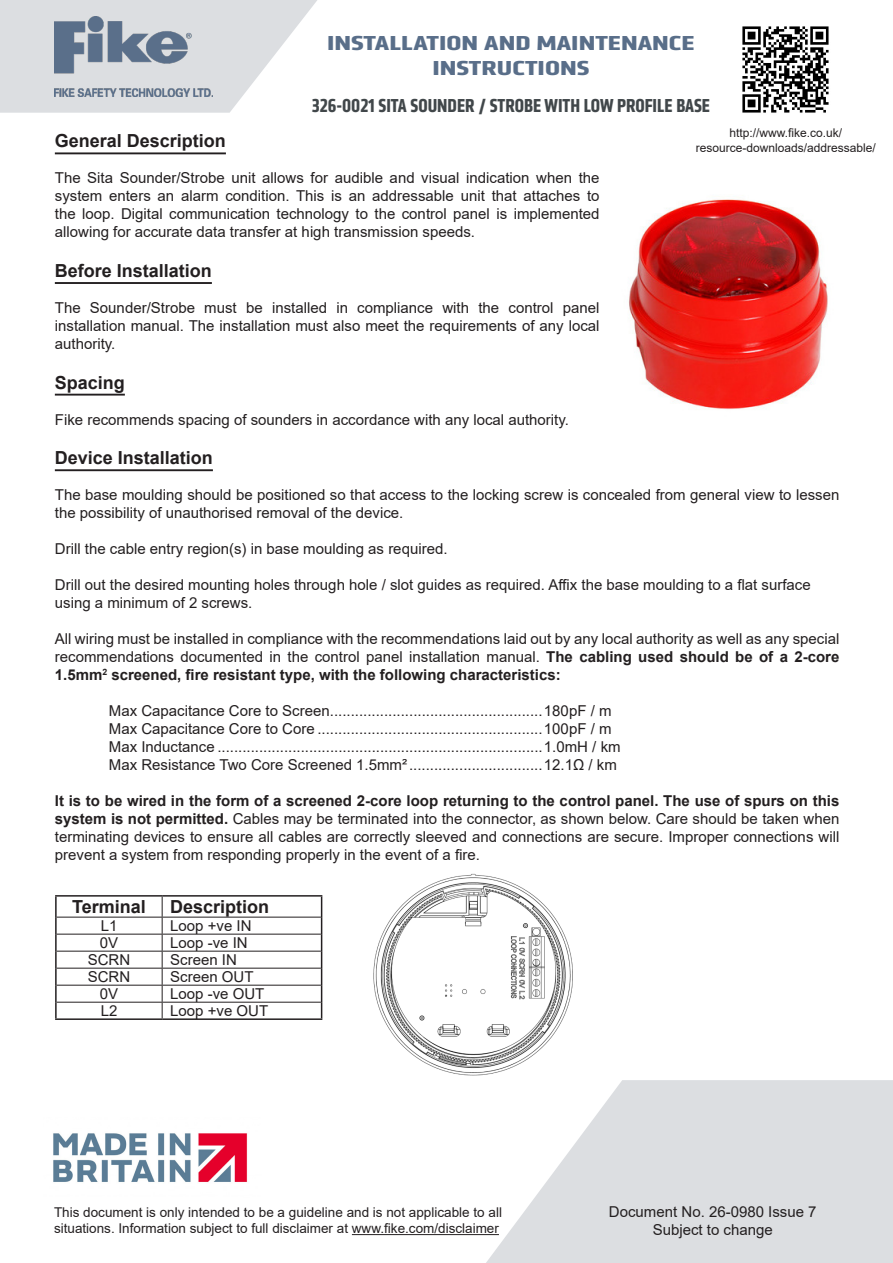
<style>
.page{position:relative;width:893px;height:1263px;background:#fff}
.page>*{position:absolute;margin:0;border:0;box-sizing:border-box;transform-origin:0 0}
.t1{font:700 21px/25.2px "Klavika Condensed";color:#596e89;text-align:center;scale:1.5 1}
.t2{font:700 19.5px "Klavika Condensed";color:#41474a}
.Normal_wrd_6{font:700 18px "Arial";color:#231f20}
.Normal_wrd_6-2{font:15px/18px "Arial";color:#231f20;text-align:justify}
.t3{font:13.5px/16.2px "Arial";color:#231f20}
.t4{font:12px/14.4px "Arial";color:#231f20;text-align:center}
.s1{font-weight:700}
</style>
<div class="page">
<svg style="left:0;top:0;width:317px;height:113px"></svg>
<svg style="left:486px;top:1080px;width:407px;height:183px;fill:#dcdee1"></svg>
<img style="left:54px;top:16px;width:159px;height:80px">
<hr style="left:352px;top:1234px;width:147px;height:1px;background:#231f20">
<img style="left:742px;top:26px;width:87px;height:87px">
<hr style="left:55px;top:152px;width:171px;height:2px;background:#231f20">
<hr style="left:55px;top:282px;width:157px;height:2px;background:#231f20">
<hr style="left:55px;top:394px;width:70px;height:2px;background:#231f20">
<hr style="left:55px;top:469px;width:158px;height:2px;background:#231f20">
<img style="left:628px;top:199px;width:200px;height:210px">
<img style="left:373px;top:873px;width:200px;height:203px">
<hr style="left:55px;top:895px;width:107px;height:2px;background:#231f20">
<hr style="left:162px;top:895px;width:160px;height:2px;background:#231f20">
<hr style="left:55px;top:1018px;width:107px;height:2px;background:#231f20">
<hr style="left:162px;top:1018px;width:160px;height:2px;background:#231f20">
<svg style="left:55px;top:896px;width:267px;height:123px"></svg>
<img style="left:53px;top:1133px;width:195px;height:49px">
<h1 class="t1" style="left:327px;top:30px;width:246px">INSTALLATION AND MAINTENANCE<br>INSTRUCTIONS</h1>
<p class="t2" style="left:312px;top:93px;width:400px">326-0021 SITA SOUNDER / STROBE WITH LOW PROFILE BASE</p>
<p class="t4" style="left:696px;top:126px;width:182px">http://www.fike.co.uk/ resource-downloads/addressable/</p>
<p class="Normal_wrd_6" style="left:55px;top:128px;width:173px">General Description</p>
<p class="Normal_wrd_6-2" style="left:55px;top:169px;width:546px">The Sita Sounder/Strobe unit allows for audible and visual indication when the system enters an alarm condition. This is an addressable unit that attaches to the loop. Digital communication technology to the control panel is implemented allowing for accurate data transfer at high transmission speeds.</p>
<p class="Normal_wrd_6" style="left:55px;top:258px;width:159px">Before Installation</p>
<p class="Normal_wrd_6-2" style="left:55px;top:299px;width:546px">The Sounder/Strobe must be installed in compliance with the control panel installation manual. The installation must also meet the requirements of any local authority.</p>
<p class="Normal_wrd_6" style="left:55px;top:370px;width:72px">Spacing</p>
<p class="Normal_wrd_6-2" style="left:55px;top:410px;width:516px">Fike recommends spacing of sounders in accordance with any local authority.</p>
<p class="Normal_wrd_6" style="left:55px;top:445px;width:160px">Device Installation</p>
<p class="Normal_wrd_6-2" style="left:55px;top:486px;width:786px">The base moulding should be positioned so that access to the locking screw is concealed from general view to lessen the possibility of unauthorised removal of the device.</p>
<p class="Normal_wrd_6-2" style="left:55px;top:540px;width:394px">Drill the cable entry region(s) in base moulding as required.</p>
<p class="Normal_wrd_6-2" style="left:55px;top:576px;width:757px">Drill out the desired mounting holes through hole / slot guides as required. Affix the base moulding to a flat surface using a minimum of 2 screws.</p>
<p class="Normal_wrd_6-2" style="left:55px;top:630px;width:786px">All wiring must be installed in compliance with the recommendations laid out by any local authority as well as any special recommendations documented in the control panel installation manual. <span class="s1">The cabling used should be of a 2-core 1.5mm</span><sup>2</sup> <span class="s1">screened, fire resistant type, with the following characteristics:</span></p>
<p class="Normal_wrd_6-2" style="left:109px;top:702px;width:504px">Max Capacitance Core to Screen...................................................180pF / m</p>
<p class="Normal_wrd_6-2" style="left:109px;top:720px;width:504px">Max Capacitance Core to Core ......................................................100pF / m</p>
<p class="Normal_wrd_6-2" style="left:109px;top:738px;width:513px">Max Inductance ..............................................................................1.0mH / km</p>
<p class="Normal_wrd_6-2" style="left:109px;top:756px;width:509px">Max Resistance Two Core Screened 1.5mm²................................12.1Ω / km</p>
<p class="Normal_wrd_6-2" style="left:55px;top:792px;width:786px"><span class="s1">It is to be wired in the form of a screened 2-core loop returning to the control panel. The use of spurs on this system is not permitted.</span> Cables may be terminated into the connector, as shown below. Care should be taken when terminating devices to ensure all cables are correctly sleeved and connections are secure. Improper connections will prevent a system from responding properly in the event of a fire.</p>
<p class="Normal_wrd_6" style="left:72px;top:894px;width:75px">Terminal</p>
<p class="Normal_wrd_6" style="left:170px;top:894px;width:101px">Description</p>
<p class="Normal_wrd_6-2" style="left:101px;top:917px;width:18px">L1</p>
<p class="Normal_wrd_6-2" style="left:170px;top:917px;width:83px">Loop +ve IN</p>
<p class="Normal_wrd_6-2" style="left:100px;top:934px;width:20px">0V</p>
<p class="Normal_wrd_6-2" style="left:170px;top:934px;width:79px">Loop -ve IN</p>
<p class="Normal_wrd_6-2" style="left:88px;top:951px;width:44px">SCRN</p>
<p class="Normal_wrd_6-2" style="left:170px;top:951px;width:68px">Screen IN</p>
<p class="Normal_wrd_6-2" style="left:88px;top:968px;width:44px">SCRN</p>
<p class="Normal_wrd_6-2" style="left:170px;top:968px;width:85px">Screen OUT</p>
<p class="Normal_wrd_6-2" style="left:100px;top:985px;width:20px">0V</p>
<p class="Normal_wrd_6-2" style="left:170px;top:985px;width:96px">Loop -ve OUT</p>
<p class="Normal_wrd_6-2" style="left:101px;top:1001px;width:18px">L2</p>
<p class="Normal_wrd_6-2" style="left:170px;top:1001px;width:99px">Loop +ve OUT</p>
<p class="t3" style="left:54px;top:1204px;width:449px">This document is only intended to be a guideline and is not applicable to all situations. Information subject to full disclaimer at www.fike.com/disclaimer</p>
<p class="Normal_wrd_6-2" style="left:609px;top:1202px;width:209px">Document No. 26-0980 Issue 7</p>
<p class="Normal_wrd_6-2" style="left:653px;top:1220px;width:122px">Subject to change</p>
</div>
